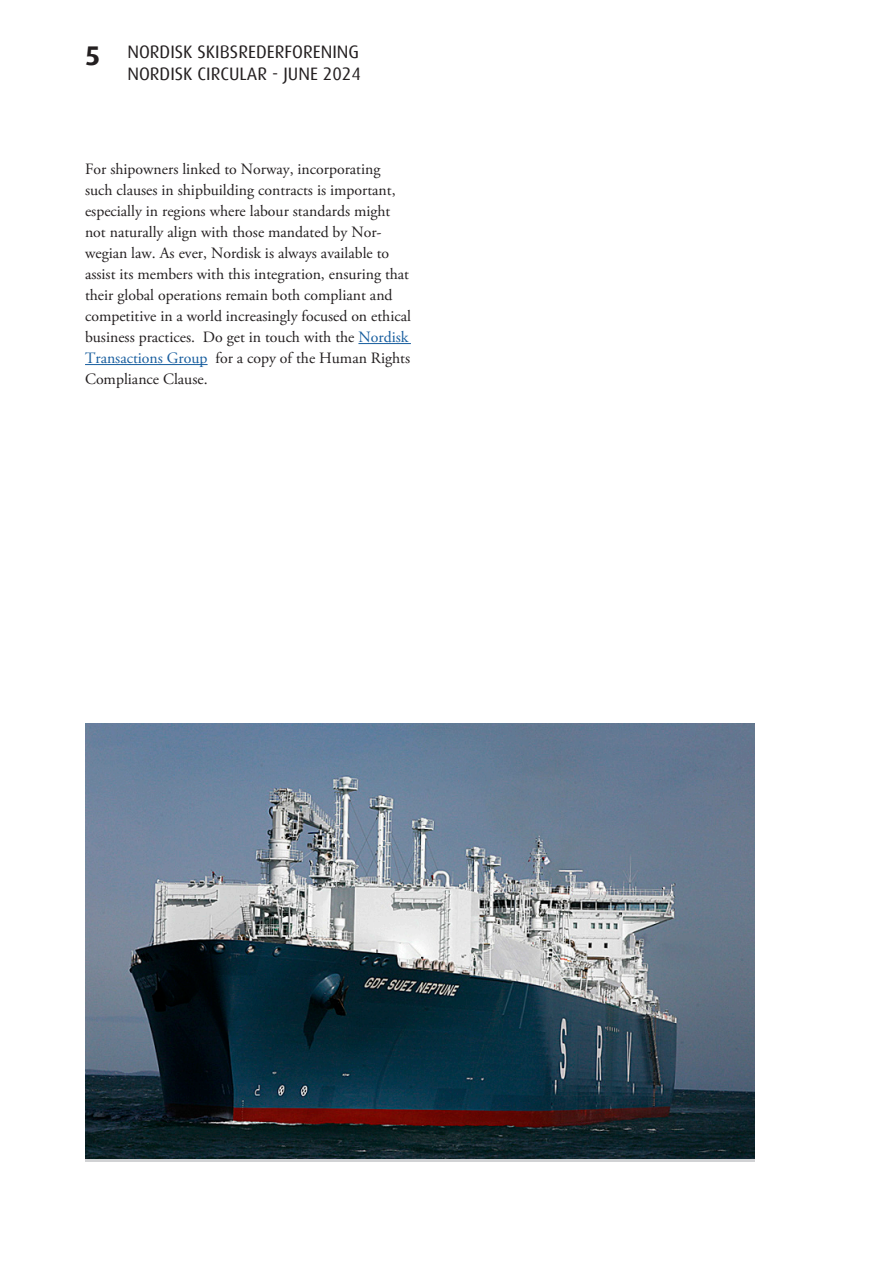
<style>
.page{position:relative;width:893px;height:1263px;background:#fff}
.page>*{position:absolute;margin:0;border:0;box-sizing:border-box;transform-origin:0 0}
.t1{font:700 27px "Dax";color:#231f20}
.t2{font:18px "Dax";color:#231f20}
.Nordisk_brødtekst_u_innrykk{font:15.75px/21px "Adobe Garamond Pro";color:#231f20}
.s1{color:#175d9e}
</style>
<div class="page">
<hr style="left:358px;top:343px;width:53px;height:1px;background:#175d9e">
<hr style="left:85px;top:364px;width:123px;height:1px;background:#175d9e">
<img style="left:85px;top:724px;width:670px;height:434px">
<p class="t1" style="left:85px;top:40px;width:17px">5</p>
<p class="t2" style="left:127px;top:42px;width:233px">NORDISK SKIBSREDERFORENING</p>
<p class="t2" style="left:127px;top:64px;width:235px">NORDISK CIRCULAR - JUNE 2024</p>
<p class="Nordisk_brødtekst_u_innrykk" style="left:85px;top:159px;width:327px">For shipowners linked to Norway, incorporating such clauses in shipbuilding contracts is important, especially in regions where labour standards might not naturally align with those mandated by Nor&shy;wegian law. As ever, Nordisk is always available to assist its members with this integration, ensuring that their global operations remain both compliant and competitive in a world increasingly focused on ethical business practices. Do get in touch with the <span class="s1">Nordisk Transactions Group</span> for a copy of the Human Rights Compliance Clause.</p>
</div>
